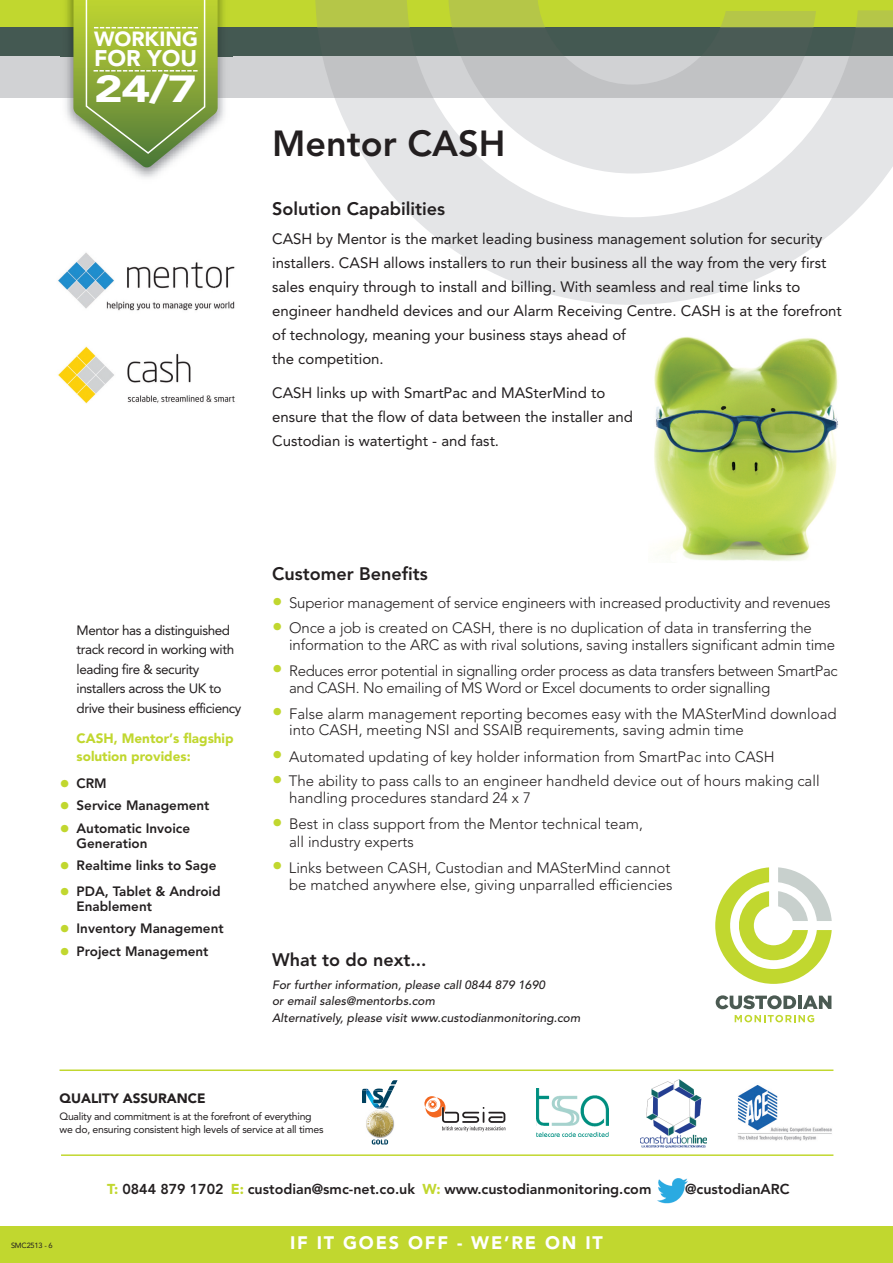
<style>
.page{position:relative;width:893px;height:1263px;background:#fff}
.page>*{position:absolute;margin:0;border:0;box-sizing:border-box;transform-origin:0 0}
.t1{font:900 37.5px "Avenir";color:#fff;scale:1.3 1}
.t2{font:800 36px "Avenir";color:#231f20}
.t3{font:900 22.5px "Avenir";color:#fff}
.t4{font:900 20.4px "Avenir";color:#fff}
.t5{font:800 18px "Avenir";color:#231f20}
.t6{font:900 18px "Avenir";letter-spacing:.1em;color:#fff}
.t7{font:300 15px/16.6px "Avenir";color:#231f20}
.t8{font:15px/24px "Avenir";color:#231f20}
.t9{font:300 15px/16.6px "Avenir";letter-spacing:-.02em;color:#231f20}
.t10{font:800 14.25px "Avenir";color:#231f20}
.t11{font:800 13.5px/15px "Avenir";color:#231f20}
.t12{font:13.5px/19.5px "Avenir";letter-spacing:-.03em;color:#231f20}
.t13{font:900 13.5px/18px "Avenir";color:#c1d72f}
.t14{font:900 13.5px "Avenir";color:#231f20}
.t15{font:italic 500 12px/16.5px "Avenir";letter-spacing:.005em;color:#231f20}
.t16{font:10.5px/13.5px "Avenir";letter-spacing:-.025em;color:#231f20}
.t17{font:7.5px "Avenir";letter-spacing:-.025em;color:#231f20}
.s1{font-size:21px;color:#c1d72f}
.s2{font-weight:800;font-size:21px;color:#c1d72f}
.s3{font-weight:900;color:#c1d72f}
</style>
<div class="page">
<div style="left:0;top:57px;width:893px;height:41px;background:#d1d2d4"></div>
<div style="left:0;top:0;width:893px;height:27px;background:#c1d72f"></div>
<div style="left:0;top:28px;width:893px;height:28px;background:#445952"></div>
<img style="left:65px;top:98px;width:160px;height:80px">
<img style="left:60px;top:0;width:173px;height:98px">
<svg style="left:335px;top:98px;width:558px;height:207px;fill:#e4e5e7"></svg>
<svg style="left:452px;top:98px;width:361px;height:75px;fill:#e4e5e7"></svg>
<svg style="left:315px;top:0;width:578px;height:98px"></svg>
<div style="left:0;top:1226px;width:893px;height:37px;background:#c1d72f"></div>
<hr style="left:60px;top:1069px;width:773px;height:2px;background:#c1d72f">
<hr style="left:61px;top:1154px;width:772px;height:2px;background:#c1d72f">
<svg style="left:424px;top:1096px;width:81px;height:35px"></svg>
<img style="left:640px;top:1079px;width:67px;height:69px">
<img style="left:537px;top:1089px;width:72px;height:47px">
<img style="left:738px;top:1085px;width:94px;height:56px">
<svg style="left:73px;top:0;width:145px;height:167px"></svg>
<img style="left:654px;top:336px;width:185px;height:225px">
<svg style="left:715px;top:867px;width:117px;height:117px"></svg>
<svg style="left:735px;top:1015px;width:79px;height:7px"></svg>
<svg style="left:716px;top:995px;width:80px;height:14px"></svg>
<hr style="left:798px;top:996px;width:4px;height:13px;background:#4b5a52">
<svg style="left:803px;top:995px;width:28px;height:14px"></svg>
<img style="left:58px;top:253px;width:116px;height:56px">
<svg style="left:108px;top:283px;width:66px;height:28px"></svg>
<img style="left:174px;top:262px;width:61px;height:49px">
<img style="left:58px;top:346px;width:177px;height:58px">
<img style="left:657px;top:1178px;width:30px;height:26px">
<svg style="left:372px;top:1139px;width:16px;height:6px"></svg>
<svg style="left:362px;top:1080px;width:36px;height:29px"></svg>
<img style="left:367px;top:1127px;width:26px;height:10px">
<h3 class="t4" style="left:94px;top:31px;width:105px">WORKING</h3>
<h3 class="t3" style="left:94px;top:49px;width:105px">FOR YOU</h3>
<h1 class="t1" style="left:94px;top:74px;width:80px">24/7</h1>
<h2 class="t2" style="left:272px;top:129px;width:235px">Mentor CASH</h2>
<p class="t5" style="left:272px;top:202px;width:174px">Solution Capabilities</p>
<p class="t8" style="left:272px;top:228px;width:571px">CASH by Mentor is the market leading business management solution for security installers. CASH allows installers to run their business all the way from the very first sales enquiry through to install and billing. With seamless and real time links to engineer handheld devices and our Alarm Receiving Centre. CASH is at the forefront of technology, meaning your business stays ahead of<br>the competition.</p>
<p class="t8" style="left:272px;top:382px;width:362px">CASH links up with SmartPac and MASterMind to ensure that the flow of data between the installer and<br>Custodian is watertight - and fast.</p>
<p class="t12" style="left:77px;top:621px;width:166px">Mentor has a distinguished track record in working with leading fire &amp; security installers across the UK to drive their business efficiency</p>
<p class="t13" style="left:77px;top:730px;width:159px">CASH, Mentor’s flagship solution provides:</p>
<p class="t11" style="left:60px;top:776px;width:49px"><span class="s1">•</span> CRM</p>
<p class="t11" style="left:60px;top:799px;width:151px"><span class="s1">•</span> Service Management</p>
<p class="t11" style="left:77px;top:821px;width:115px;text-indent:-17px"><span class="s1">•</span> Automatic Invoice<br>Generation</p>
<p class="t11" style="left:60px;top:859px;width:158px"><span class="s1">•</span> Realtime links to Sage</p>
<p class="t11" style="left:77px;top:884px;width:146px;text-indent:-17px"><span class="s1">•</span> PDA, Tablet &amp; Android<br>Enablement</p>
<p class="t11" style="left:60px;top:922px;width:166px"><span class="s1">•</span> Inventory Management</p>
<p class="t11" style="left:60px;top:944px;width:150px"><span class="s1">•</span> Project Management</p>
<p class="t5" style="left:272px;top:566px;width:157px">Customer Benefits</p>
<p class="t7" style="left:272px;top:596px;width:560px"><span class="s2">•</span> Superior management of service engineers with increased productivity and revenues</p>
<p class="t7" style="left:289px;top:621px;width:547px;text-indent:-17px"><span class="s2">•</span> Once a job is created on CASH, there is no duplication of data in transferring the information to the ARC as with rival solutions, saving installers significant admin time</p>
<p class="t9" style="left:289px;top:664px;width:550px;text-indent:-17px"><span class="s2">•</span> Reduces error potential in signalling order process as data transfers between SmartPac and CASH. No emailing of MS Word or Excel documents to order signalling</p>
<p class="t7" style="left:289px;top:706px;width:549px;text-indent:-17px"><span class="s2">•</span> False alarm management reporting becomes easy with the MASterMind download into CASH, meeting NSI and SSAIB requirements, saving admin time</p>
<p class="t7" style="left:272px;top:749px;width:504px"><span class="s2">•</span> Automated updating of key holder information from SmartPac into CASH</p>
<p class="t7" style="left:289px;top:774px;width:532px;text-indent:-17px"><span class="s2">•</span> The ability to pass calls to an engineer handheld device out of hours making call handling procedures standard 24 x 7</p>
<p class="t7" style="left:289px;top:816px;width:355px;line-height:17.4px;text-indent:-17px"><span class="s2">•</span> Best in class support from the Mentor technical team, all industry experts</p>
<p class="t7" style="left:272px;top:860px;width:402px;line-height:17.4px;text-align:right"><span class="s2">•</span> Links between CASH, Custodian and MASterMind cannot be matched anywhere else, giving unparralled efficiencies</p>
<p class="t5" style="left:272px;top:952px;width:156px">What to do next...</p>
<p class="t15" style="left:272px;top:977px;width:310px">For further information, please call 0844 879 1690<br>or email sales@mentorbs.com<br>Alternatively, please visit www.custodianmonitoring.com</p>
<p class="t14" style="left:60px;top:1093px;width:148px">QUALITY ASSURANCE</p>
<p class="t16" style="left:60px;top:1110px;width:266px">Quality and commitment is at the forefront of everything we do, ensuring consistent high levels of service at all times</p>
<p class="t17" style="left:11px;top:1242px;width:43px">SMC2513 - 6</p>
<p class="t10" style="left:107px;top:1183px;width:546px"><span class="s3">T:</span> 0844 879 1702 <span class="s3">E:</span> custodian@smc-net.co.uk <span class="s3">W:</span> www.custodianmonitoring.com</p>
<p class="t10" style="left:685px;top:1183px;width:106px">@custodianARC</p>
<p class="t6" style="left:290px;top:1235px;width:314px">IF IT GOES OFF - WE’RE ON IT</p>
</div>
